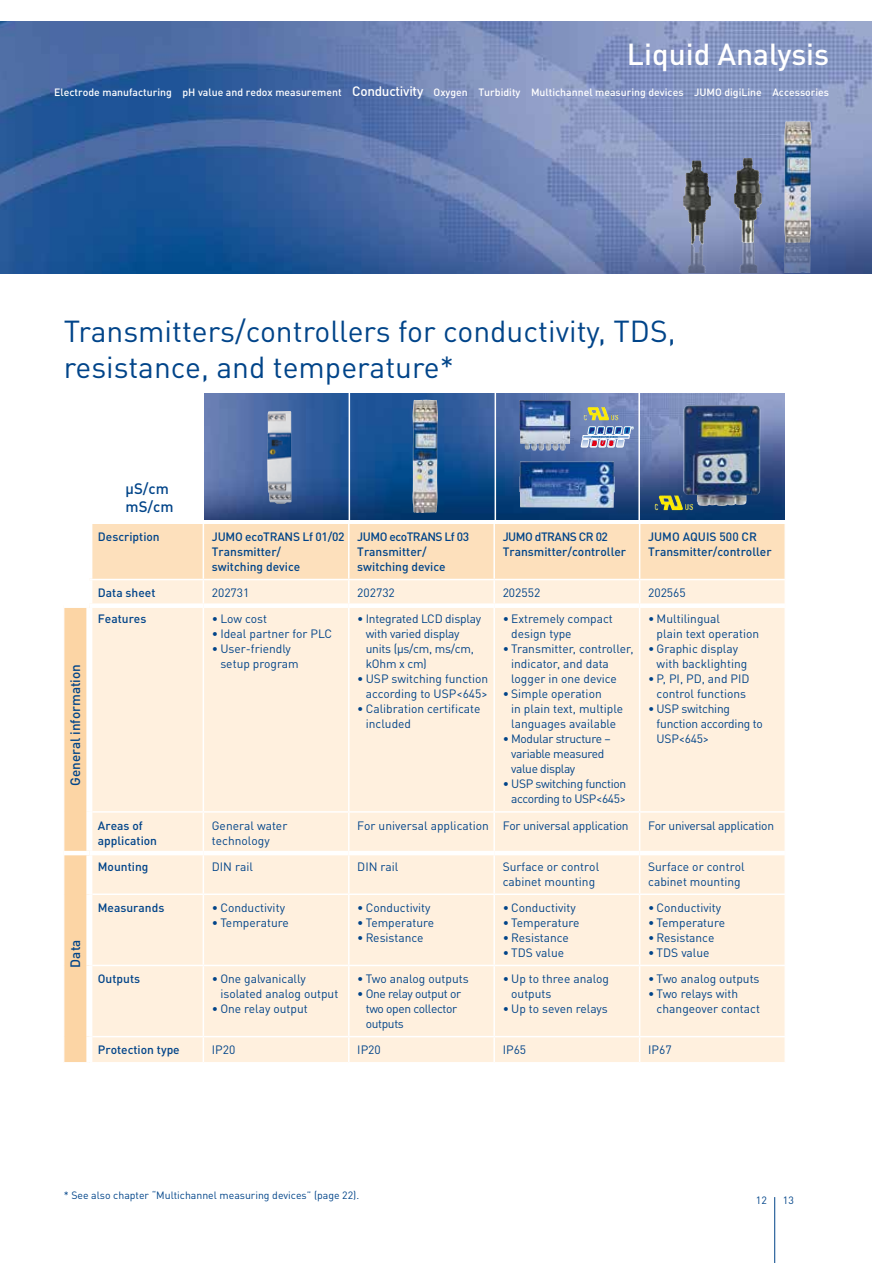
<style>
.page{position:relative;width:893px;height:1263px;background:#fff}
.page>*{position:absolute;margin:0;border:0;box-sizing:border-box;transform-origin:0 0}
.t1{font:30px/36px "DIN Pro";color:#004489}
.t2{font:500 30px "DIN Pro";color:#fff}
.t3{font:500 15px/18px "DIN Pro";color:#004489}
.t4{font:500 13.5px "DIN Pro";color:#004489}
.t5{font:12px/15px "DIN Pro";color:#004489}
.t6{font:500 12px/15px "DIN Pro";color:#004489}
.t7{font:12px/15px "DIN Pro";letter-spacing:-.02em;color:#004489}
.t8{font:12px/15px "DIN Pro";letter-spacing:-.03em;color:#004489}
.t9{font:500 10.5px "DIN Pro";color:#fff}
.t10{font:10.5px "DIN Pro";color:#004489}
.s1{font-size:13.5px}
</style>
<div class="page">
<hr style="left:774px;top:1197px;width:1px;height:66px;background:#004489">
<img style="left:0;top:21px;width:872px;height:252px">
<svg style="left:64px;top:524px;width:721px;height:539px"></svg>
<div style="left:64px;top:603px;width:25px;height:5px;background:#fff"></div>
<hr style="left:64px;top:851px;width:25px;height:4px;background:#fff">
<img style="left:205px;top:393px;width:579px;height:127px">
<hr style="left:349px;top:390px;width:1px;height:130px;background:#fff">
<hr style="left:495px;top:392px;width:1px;height:128px;background:#fff">
<hr style="left:638px;top:390px;width:2px;height:130px;background:#fff">
<img style="left:267px;top:411px;width:25px;height:93px">
<img style="left:412px;top:400px;width:26px;height:113px">
<img style="left:519px;top:461px;width:96px;height:47px">
<img style="left:519px;top:400px;width:1px;height:39px">
<img style="left:683px;top:405px;width:77px;height:101px">
<img style="left:739px;top:242px;width:19px;height:31px">
<img style="left:784px;top:243px;width:27px;height:30px">
<img style="left:688px;top:244px;width:18px;height:29px">
<img style="left:734px;top:158px;width:14px;height:61px">
<img style="left:784px;top:121px;width:27px;height:122px">
<img style="left:683px;top:161px;width:14px;height:54px">
<svg style="left:581px;top:423px;width:53px;height:28px"></svg>
<h1 class="t2" style="left:627px;top:30px;width:204px">Liquid Analysis</h1>
<p class="t9" style="left:54px;top:84px;width:776px">Electrode manufacturing pH value and redox measurement <span class="s1">Conductivity</span> Oxygen Turbidity Multichannel measuring devices JUMO digiLine Accessories</p>
<h1 class="t1" style="left:64px;top:310px;width:613px">Transmitters/controllers for conductivity, TDS, resistance, and temperature*</h1>
<p class="t3" style="left:126px;top:478px;width:50px">µS/cm mS/cm</p>
<p class="t4" style="left:64px;top:786px;width:124px;rotate:-90deg">General information</p>
<p class="t4" style="left:64px;top:968px;width:29px;rotate:-90deg">Data</p>
<p class="t6" style="left:98px;top:528px;width:63px">Description</p>
<p class="t6" style="left:212px;top:528px;width:134px">JUMO ecoTRANS Lf 01/02<br>Transmitter/<br>switching device</p>
<p class="t6" style="left:357px;top:528px;width:113px">JUMO ecoTRANS Lf 03<br>Transmitter/ switching device</p>
<p class="t6" style="left:503px;top:528px;width:125px">JUMO dTRANS CR 02<br>Transmitter/controller</p>
<p class="t6" style="left:648px;top:528px;width:125px">JUMO AQUIS 500 CR<br>Transmitter/controller</p>
<p class="t6" style="left:98px;top:584px;width:59px">Data sheet</p>
<p class="t5" style="left:212px;top:584px;width:39px">202731</p>
<p class="t5" style="left:357px;top:584px;width:39px">202732</p>
<p class="t5" style="left:503px;top:584px;width:39px">202552</p>
<p class="t5" style="left:648px;top:584px;width:39px">202565</p>
<p class="t6" style="left:98px;top:610px;width:50px">Features</p>
<p class="t5" style="left:212px;top:610px;width:57px">• Low cost</p>
<p class="t5" style="left:212px;top:625px;width:122px">• Ideal partner for PLC</p>
<p class="t5" style="left:220px;top:640px;width:80px;text-indent:-9px">• User-friendly setup program</p>
<p class="t7" style="left:366px;top:610px;width:117px;text-indent:-9px">• Integrated LCD display with varied display units (μs/cm, ms/cm, kOhm x cm)</p>
<p class="t5" style="left:357px;top:670px;width:133px;text-align:right">• USP switching function according to USP&lt;645&gt;</p>
<p class="t5" style="left:366px;top:700px;width:116px;text-indent:-9px">• Calibration certificate included</p>
<p class="t5" style="left:511px;top:610px;width:103px;text-indent:-9px">• Extremely compact design type</p>
<p class="t5" style="left:511px;top:640px;width:124px;text-indent:-9px">• Transmitter, controller, indicator, and data logger in one device</p>
<p class="t5" style="left:511px;top:685px;width:113px;text-indent:-9px">• Simple operation<br>in plain text, multiple languages available</p>
<p class="t8" style="left:511px;top:730px;width:101px;text-indent:-9px">• Modular structure – variable measured value display</p>
<p class="t8" style="left:503px;top:775px;width:125px;text-align:right">• USP switching function according to USP&lt;645&gt;</p>
<p class="t5" style="left:657px;top:610px;width:104px;text-indent:-9px">• Multilingual<br>plain text operation</p>
<p class="t5" style="left:657px;top:640px;width:92px;text-indent:-9px">• Graphic display with backlighting</p>
<p class="t5" style="left:648px;top:670px;width:103px;text-align:center">• P, PI, PD, and PID control functions</p>
<p class="t7" style="left:657px;top:700px;width:108px;text-indent:-9px">• USP switching function according to<br>USP&lt;645&gt;</p>
<p class="t6" style="left:98px;top:816px;width:61px">Areas of application</p>
<p class="t5" style="left:212px;top:816px;width:77px">General water technology</p>
<p class="t5" style="left:357px;top:816px;width:273px">For universal application For universal application</p>
<p class="t7" style="left:648px;top:816px;width:127px">For universal application</p>
<p class="t6" style="left:98px;top:858px;width:52px">Mounting</p>
<p class="t5" style="left:212px;top:858px;width:43px">DIN rail</p>
<p class="t5" style="left:357px;top:858px;width:43px">DIN rail</p>
<p class="t5" style="left:503px;top:858px;width:98px">Surface or control cabinet mounting</p>
<p class="t5" style="left:648px;top:858px;width:98px">Surface or control cabinet mounting</p>
<p class="t6" style="left:98px;top:899px;width:68px">Measurands</p>
<p class="t5" style="left:212px;top:899px;width:75px">• Conductivity</p>
<p class="t5" style="left:212px;top:914px;width:78px">• Temperature</p>
<p class="t5" style="left:357px;top:899px;width:75px">• Conductivity</p>
<p class="t5" style="left:357px;top:914px;width:78px">• Temperature</p>
<p class="t5" style="left:357px;top:929px;width:68px">• Resistance</p>
<p class="t5" style="left:503px;top:899px;width:75px">• Conductivity</p>
<p class="t5" style="left:503px;top:914px;width:78px">• Temperature</p>
<p class="t5" style="left:503px;top:929px;width:68px">• Resistance</p>
<p class="t5" style="left:503px;top:944px;width:63px">• TDS value</p>
<p class="t5" style="left:648px;top:899px;width:75px">• Conductivity</p>
<p class="t5" style="left:648px;top:914px;width:78px">• Temperature</p>
<p class="t5" style="left:648px;top:929px;width:68px">• Resistance</p>
<p class="t5" style="left:648px;top:944px;width:63px">• TDS value</p>
<p class="t6" style="left:98px;top:970px;width:44px">Outputs</p>
<p class="t5" style="left:220px;top:970px;width:119px;text-indent:-9px">• One galvanically isolated analog output</p>
<p class="t5" style="left:212px;top:1000px;width:97px">• One relay output</p>
<p class="t5" style="left:357px;top:970px;width:113px">• Two analog outputs</p>
<p class="t8" style="left:366px;top:985px;width:97px;text-indent:-9px">• One relay output or two open collector outputs</p>
<p class="t5" style="left:511px;top:970px;width:99px;text-indent:-9px">• Up to three analog outputs</p>
<p class="t5" style="left:503px;top:1000px;width:107px">• Up to seven relays</p>
<p class="t5" style="left:648px;top:970px;width:113px">• Two analog outputs</p>
<p class="t5" style="left:657px;top:985px;width:105px;text-indent:-9px">• Two relays with changeover contact</p>
<p class="t6" style="left:98px;top:1041px;width:83px">Protection type</p>
<p class="t5" style="left:212px;top:1041px;width:25px">IP20</p>
<p class="t5" style="left:357px;top:1041px;width:25px">IP20</p>
<p class="t5" style="left:503px;top:1041px;width:25px">IP65</p>
<p class="t5" style="left:648px;top:1041px;width:25px">IP67</p>
<p class="t10" style="left:64px;top:1187px;width:297px">* See also chapter “Multichannel measuring devices” (page 22).</p>
<p class="t10" style="left:756px;top:1192px;width:12px">12</p>
<p class="t10" style="left:783px;top:1192px;width:12px">13</p>
</div>
